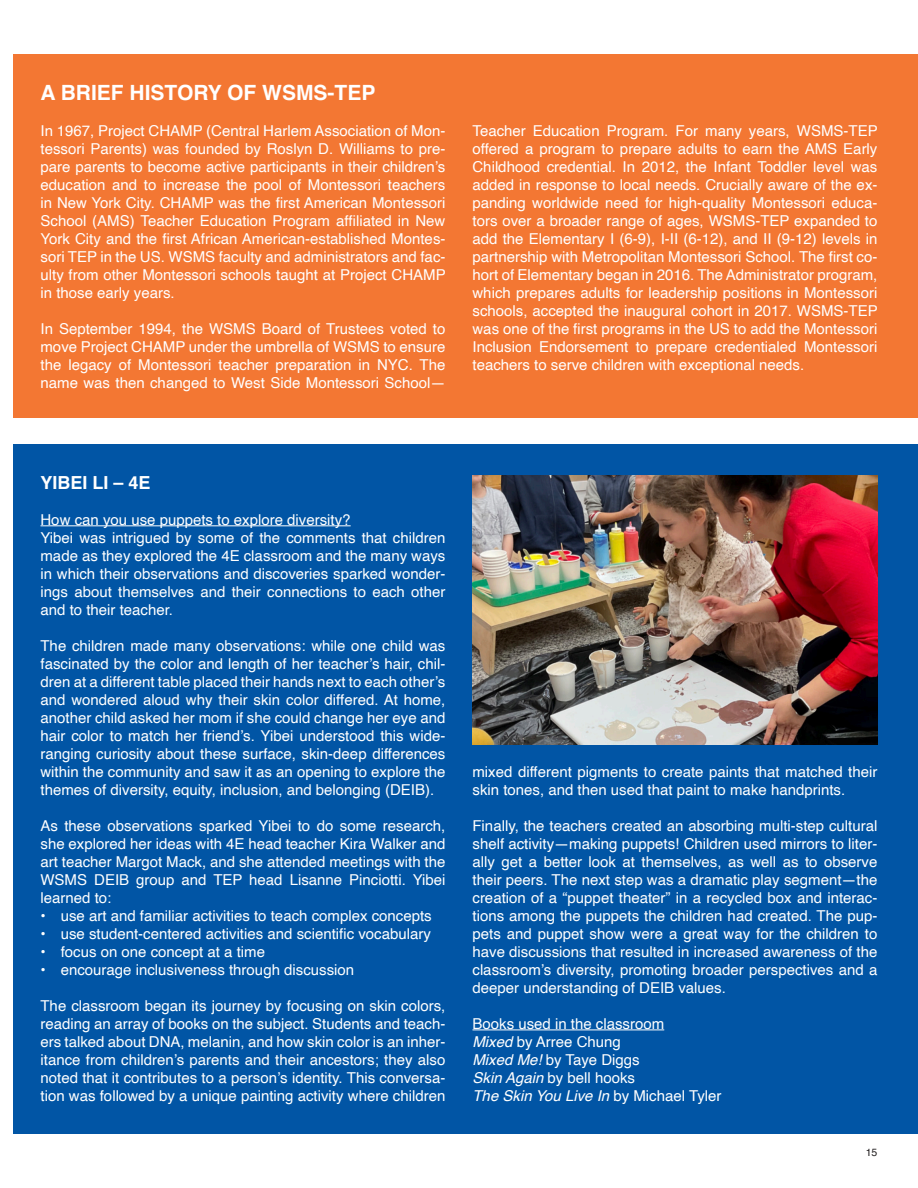
<style>
.page{position:relative;width:918px;height:1188px;background:#fff}
.page>*{position:absolute;margin:0;border:0;box-sizing:border-box;transform-origin:0 0}
.t1{font:700 21px "Helvetica";color:#fff}
.t2{font:700 18px "Helvetica";color:#fff}
.t3{font:15px/18px "Helvetica";color:#fff;text-align:justify}
.t4{font:italic 15px "Helvetica";color:#fff}
.t5{font:10.5px "Helvetica";color:#231f20}
.s1{font-style:italic}
.s2{font-style:normal}
</style>
<div class="page">
<div style="left:13px;top:445px;width:905px;height:689px;background:#0155a5"></div>
<hr style="left:40px;top:525px;width:311px;height:1px;background:#fff">
<img style="left:472px;top:475px;width:406px;height:269px">
<hr style="left:472px;top:1030px;width:192px;height:1px;background:#fff">
<div style="left:13px;top:54px;width:905px;height:364px;background:#f37733"></div>
<p class="t1" style="left:40px;top:76px;width:336px">A BRIEF HISTORY OF WSMS-TEP</p>
<p class="t3" style="left:40px;top:122px;width:407px">In 1967, Project CHAMP (Central Harlem Association of Mon&shy;tessori Parents) was founded by Roslyn D. Williams to pre&shy;pare parents to become active participants in their children’s education and to increase the pool of Montessori teachers in New York City. CHAMP was the first American Montessori School (AMS) Teacher Education Program affiliated in New York City and the first African American-established Montes&shy;sori TEP in the US. WSMS faculty and administrators and fac&shy;ulty from other Montessori schools taught at Project CHAMP in those early years.</p>
<p class="t3" style="left:40px;top:320px;width:406px">In September 1994, the WSMS Board of Trustees voted to move Project CHAMP under the umbrella of WSMS to ensure the legacy of Montessori teacher preparation in NYC. The name was then changed to West Side Montessori School—</p>
<p class="t3" style="left:472px;top:122px;width:407px">Teacher Education Program. For many years, WSMS-TEP offered a program to prepare adults to earn the AMS Early Childhood credential. In 2012, the Infant Toddler level was added in response to local needs. Crucially aware of the ex&shy;panding worldwide need for high-quality Montessori educa&shy;tors over a broader range of ages, WSMS-TEP expanded to add the Elementary I (6-9), I-II (6-12), and II (9-12) levels in partnership with Metropolitan Montessori School. The first co&shy;hort of Elementary began in 2016. The Administrator program, which prepares adults for leadership positions in Montessori schools, accepted the inaugural cohort in 2017. WSMS-TEP was one of the first programs in the US to add the Montessori Inclusion Endorsement to prepare credentialed Montessori teachers to serve children with exceptional needs.</p>
<p class="t2" style="left:40px;top:468px;width:112px">YIBEI LI – 4E</p>
<p class="t3" style="left:40px;top:511px;width:312px">How can you use puppets to explore diversity?</p>
<p class="t3" style="left:40px;top:529px;width:406px">Yibei was intrigued by some of the comments that children made as they explored the 4E classroom and the many ways in which their observations and discoveries sparked wonder&shy;ings about themselves and their connections to each other and to their teacher.</p>
<p class="t3" style="left:40px;top:637px;width:406px">The children made many observations: while one child was fascinated by the color and length of her teacher’s hair, chil&shy;dren at a different table placed their hands next to each other’s and wondered aloud why their skin color differed. At home, another child asked her mom if she could change her eye and hair color to match her friend’s. Yibei understood this wide&shy;ranging curiosity about these surface, skin-deep differences within the community and saw it as an opening to explore the themes of diversity, equity, inclusion, and belonging (DEIB).</p>
<p class="t3" style="left:40px;top:817px;width:406px">As these observations sparked Yibei to do some research, she explored her ideas with 4E head teacher Kira Walker and art teacher Margot Mack, and she attended meetings with the WSMS DEIB group and TEP head Lisanne Pinciotti. Yibei learned to:</p>
<p class="t3" style="left:40px;top:907px;width:393px">• use art and familiar activities to teach complex concepts</p>
<p class="t3" style="left:40px;top:925px;width:392px">• use student-centered activities and scientific vocabulary</p>
<p class="t3" style="left:40px;top:943px;width:226px">• focus on one concept at a time</p>
<p class="t3" style="left:40px;top:961px;width:315px">• encourage inclusiveness through discussion</p>
<p class="t3" style="left:40px;top:997px;width:406px">The classroom began its journey by focusing on skin colors, reading an array of books on the subject. Students and teach&shy;ers talked about DNA, melanin, and how skin color is an inher&shy;itance from children’s parents and their ancestors; they also noted that it contributes to a person’s identity. This conversa&shy;tion was followed by a unique painting activity where children</p>
<p class="t3" style="left:472px;top:763px;width:406px">mixed different pigments to create paints that matched their skin tones, and then used that paint to make handprints.</p>
<p class="t3" style="left:472px;top:817px;width:406px">Finally, the teachers created an absorbing multi-step cultural shelf activity—making puppets! Children used mirrors to liter&shy;ally get a better look at themselves, as well as to observe their peers. The next step was a dramatic play segment—the creation of a “puppet theater” in a recycled box and interac&shy;tions among the puppets the children had created. The pup&shy;pets and puppet show were a great way for the children to have discussions that resulted in increased awareness of the classroom’s diversity, promoting broader perspectives and a deeper understanding of DEIB values.</p>
<p class="t3" style="left:472px;top:1015px;width:193px">Books used in the classroom</p>
<p class="t3" style="left:472px;top:1033px;width:150px"><span class="s1">Mixed</span> by Arree Chung</p>
<p class="t3" style="left:472px;top:1051px;width:169px"><span class="s1">Mixed Me!</span> by Taye Diggs</p>
<p class="t3" style="left:472px;top:1069px;width:164px"><span class="s1">Skin Again</span> by bell hooks</p>
<p class="t4" style="left:472px;top:1084px;width:251px">The Skin You Live In <span class="s2">by Michael Tyler</span></p>
<p class="t5" style="left:866px;top:1144px;width:13px">15</p>
</div>
